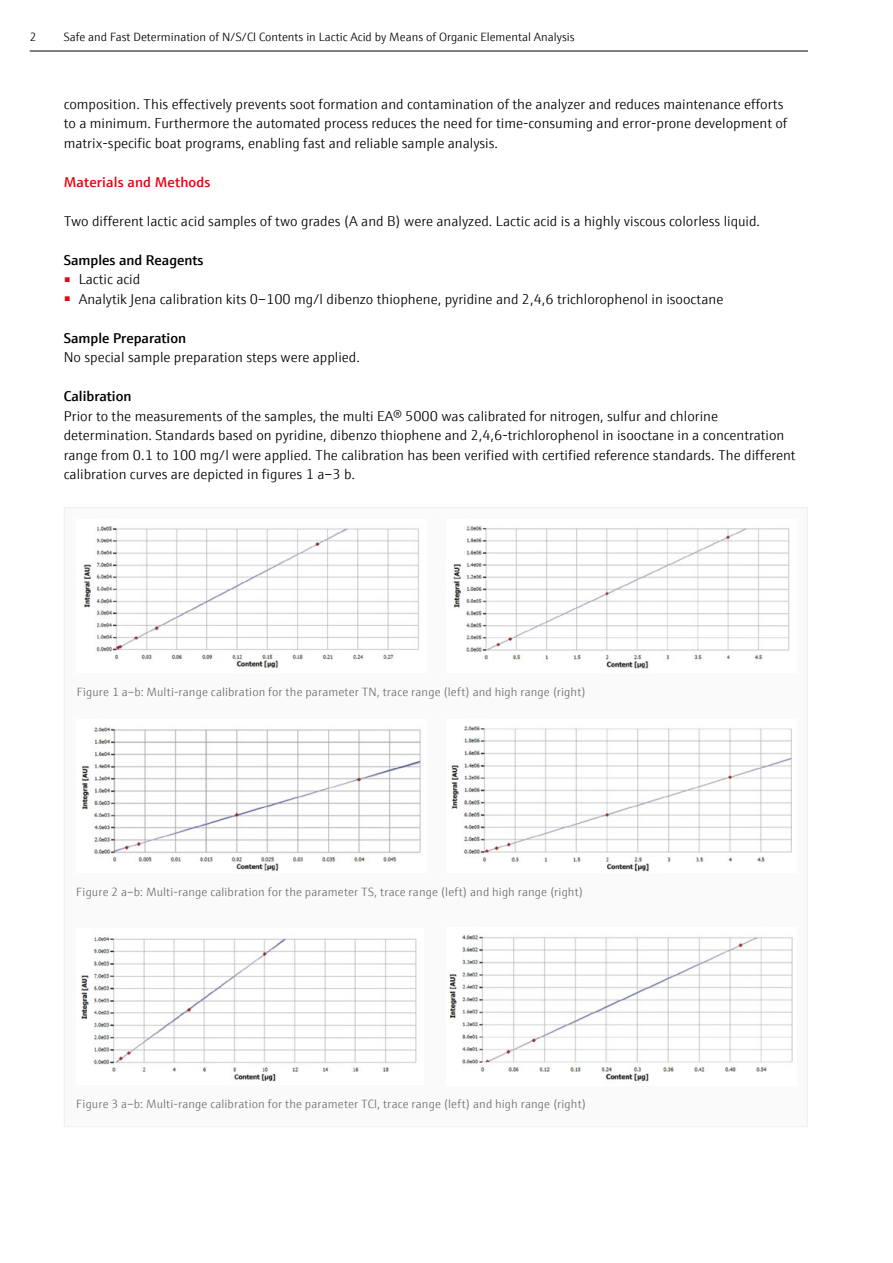
<style>
.page{position:relative;width:893px;height:1263px;background:#fff}
.page>*{position:absolute;margin:0;border:0;box-sizing:border-box;transform-origin:0 0}
.t1{font:300 14.25px/19.5px "E+H Sans";color:#000}
.t2{font:600 14.25px "E+H Sans";color:#000}
.t3{font:600 14.25px "E+H Sans";letter-spacing:.01em;color:#e30613}
.t4{font:300 12px "E+H Sans";letter-spacing:.015em;color:#706f6f}
.t5{font:300 12px "E+H Sans";color:#000}
</style>
<div class="page">
<div style="left:64px;top:507px;width:744px;height:620px;background:#fafafa;border:1px solid #f0f0ef"></div>
<img style="left:84px;top:526px;width:335px;height:142px">
<img style="left:453px;top:526px;width:336px;height:143px">
<img style="left:82px;top:727px;width:339px;height:144px">
<img style="left:451px;top:726px;width:341px;height:146px">
<img style="left:81px;top:937px;width:336px;height:145px">
<img style="left:449px;top:935px;width:344px;height:147px">
<hr style="left:30px;top:51px;width:778px;height:1px;background:#000">
<p class="t5" style="left:30px;top:29px;width:8px">2</p>
<p class="t5" style="left:64px;top:29px;width:512px">Safe and Fast Determination of N/S/Cl Contents in Lactic Acid by Means of Organic Elemental Analysis</p>
<p class="t1" style="left:64px;top:93px;width:725px">composition. This effectively prevents soot formation and contamination of the analyzer and reduces maintenance efforts to a minimum. Furthermore the automated process reduces the need for time-consuming and error-prone development of matrix-specific boat programs, enabling fast and reliable sample analysis.</p>
<p class="t3" style="left:64px;top:171px;width:148px">Materials and Methods</p>
<p class="t1" style="left:64px;top:210px;width:698px">Two different lactic acid samples of two grades (A and B) were analyzed. Lactic acid is a highly viscous colorless liquid.</p>
<p class="t2" style="left:64px;top:249px;width:141px">Samples and Reagents</p>
<p class="t1" style="left:64px;top:269px;width:78px"><sup>■</sup> Lactic acid</p>
<p class="t1" style="left:64px;top:288px;width:661px"><sup>■</sup> Analytik Jena calibration kits 0–100 mg/l dibenzo thiophene, pyridine and 2,4,6 trichlorophenol in isooctane</p>
<p class="t2" style="left:64px;top:327px;width:124px">Sample Preparation</p>
<p class="t1" style="left:64px;top:347px;width:298px">No special sample preparation steps were applied.</p>
<p class="t2" style="left:64px;top:385px;width:69px">Calibration</p>
<p class="t1" style="left:64px;top:405px;width:733px">Prior to the measurements of the samples, the multi EA® 5000 was calibrated for nitrogen, sulfur and chlorine determination. Standards based on pyridine, dibenzo thiophene and 2,4,6-trichlorophenol in isooctane in a concentration range from 0.1 to 100 mg/l were applied. The calibration has been verified with certified reference standards. The different calibration curves are depicted in figures 1 a–3 b.</p>
<p class="t4" style="left:77px;top:683px;width:510px">Figure 1 a–b: Multi-range calibration for the parameter TN, trace range (left) and high range (right)</p>
<p class="t4" style="left:76px;top:883px;width:508px">Figure 2 a–b: Multi-range calibration for the parameter TS, trace range (left) and high range (right)</p>
<p class="t4" style="left:76px;top:1095px;width:511px">Figure 3 a–b: Multi-range calibration for the parameter TCl, trace range (left) and high range (right)</p>
</div>
